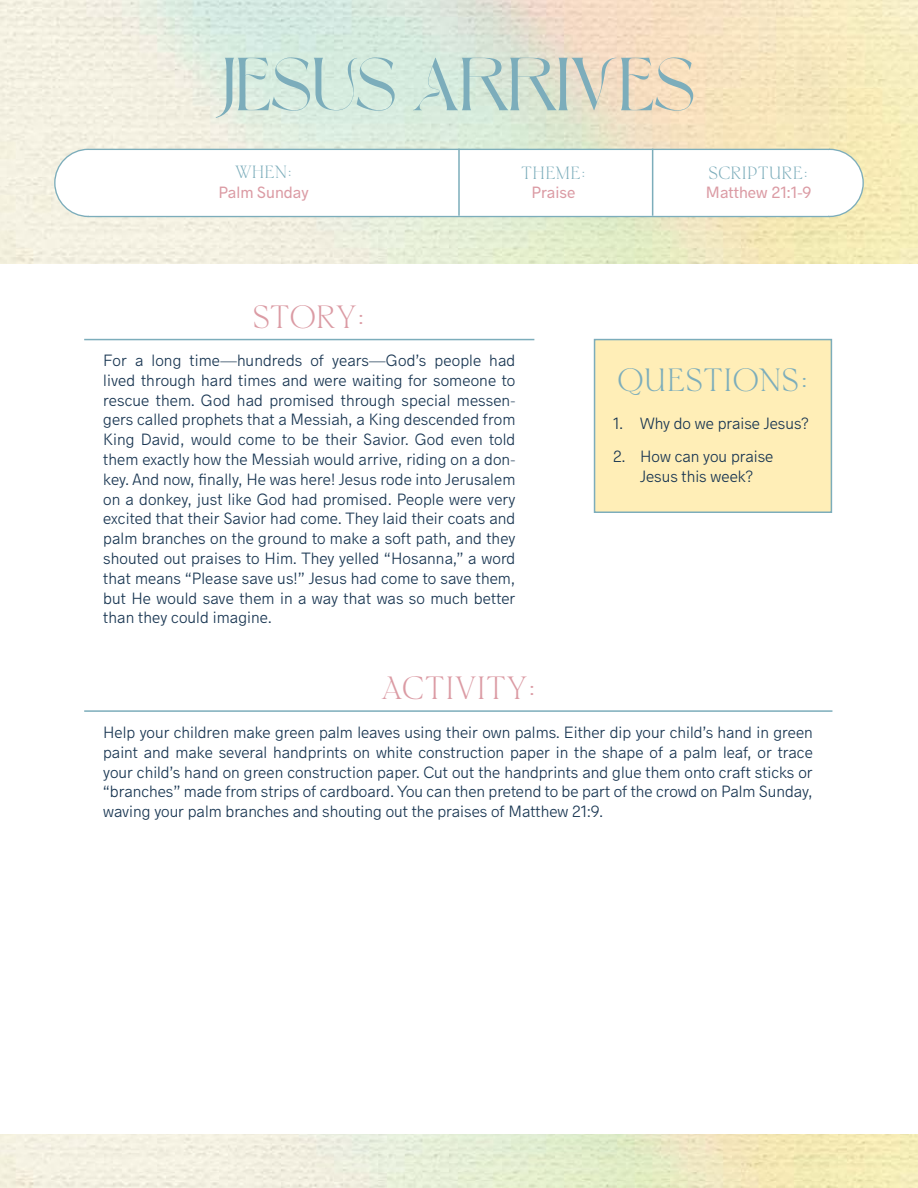
<style>
.page{position:relative;width:918px;height:1188px;background:#fff}
.page>*{position:absolute;margin:0;border:0;box-sizing:border-box;transform-origin:0 0}
.t1{font:75px "Carl Brown";letter-spacing:-.01em;color:#7cadbb}
.t2{font:30px "HV Florentino";letter-spacing:.005em;color:#db9ba4}
.t3{font:30px "HV Florentino";letter-spacing:.035em;color:#7cadbb}
.t4{font:300 16.5px/19.8px "Hanken Sans";color:#193652;text-align:justify}
.t5{font:16.5px "Hanken Sans";color:#db9ba4}
.t6{font:16.5px "HV Florentino";letter-spacing:.03em;color:#7cadbb}
</style>
<div class="page">
<svg style="left:53px;top:148px;width:812px;height:70px"></svg>
<hr style="left:652px;top:149px;width:1px;height:67px;background:#7cadbb">
<hr style="left:458px;top:149px;width:2px;height:67px;background:#7cadbb">
<hr style="left:84px;top:339px;width:450px;height:1px;background:#7cadbb">
<hr style="left:84px;top:710px;width:748px;height:2px;background:#7cadbb">
<img style="left:0;top:1134px;width:918px;height:54px">
<div style="left:594px;top:339px;width:238px;height:174px;background:#ffeeb7;border:2px solid #7cadbb"></div>
<h1 class="t1" style="left:223px;top:43px;width:474px">JESUS ARRIVES</h1>
<p class="t6" style="left:235px;top:160px;width:59px">WHEN:</p>
<p class="t5" style="left:218px;top:180px;width:92px">Palm Sunday</p>
<p class="t6" style="left:521px;top:160px;width:66px">THEME:</p>
<p class="t5" style="left:532px;top:180px;width:45px">Praise</p>
<p class="t6" style="left:709px;top:160px;width:101px">SCRIPTURE:</p>
<p class="t5" style="left:706px;top:180px;width:107px">Matthew 21:1-9</p>
<h2 class="t2" style="left:253px;top:294px;width:114px">STORY:</h2>
<p class="t4" style="left:103px;top:349px;width:414px">For a long time—hundreds of years—God’s people had lived through hard times and were waiting for someone to rescue them. God had promised through special messen&shy;gers called prophets that a Messiah, a King descended from King David, would come to be their Savior. God even told them exactly how the Messiah would arrive, riding on a don&shy;key. And now, finally, He was here! Jesus rode into Jerusalem on a donkey, just like God had promised. People were very excited that their Savior had come. They laid their coats and palm branches on the ground to make a soft path, and they shouted out praises to Him. They yelled “Hosanna,” a word that means “Please save us!” Jesus had come to save them, but He would save them in a way that was so much better than they could imagine.</p>
<h2 class="t2" style="left:380px;top:666px;width:157px">ACTIVITY:</h2>
<h2 class="t3" style="left:618px;top:358px;width:193px">QUESTIONS:</h2>
<p class="t4" style="left:613px;top:412px;width:197px">1. Why do we praise Jesus?</p>
<p class="t4" style="left:613px;top:445px;width:162px;text-align:center">2. How can you praise<br>Jesus this week?</p>
<p class="t4" style="left:103px;top:721px;width:711px">Help your children make green palm leaves using their own palms. Either dip your child’s hand in green paint and make several handprints on white construction paper in the shape of a palm leaf, or trace your child’s hand on green construction paper. Cut out the handprints and glue them onto craft sticks or “branches” made from strips of cardboard. You can then pretend to be part of the crowd on Palm Sunday, waving your palm branches and shouting out the praises of Matthew 21:9.</p>
</div>
